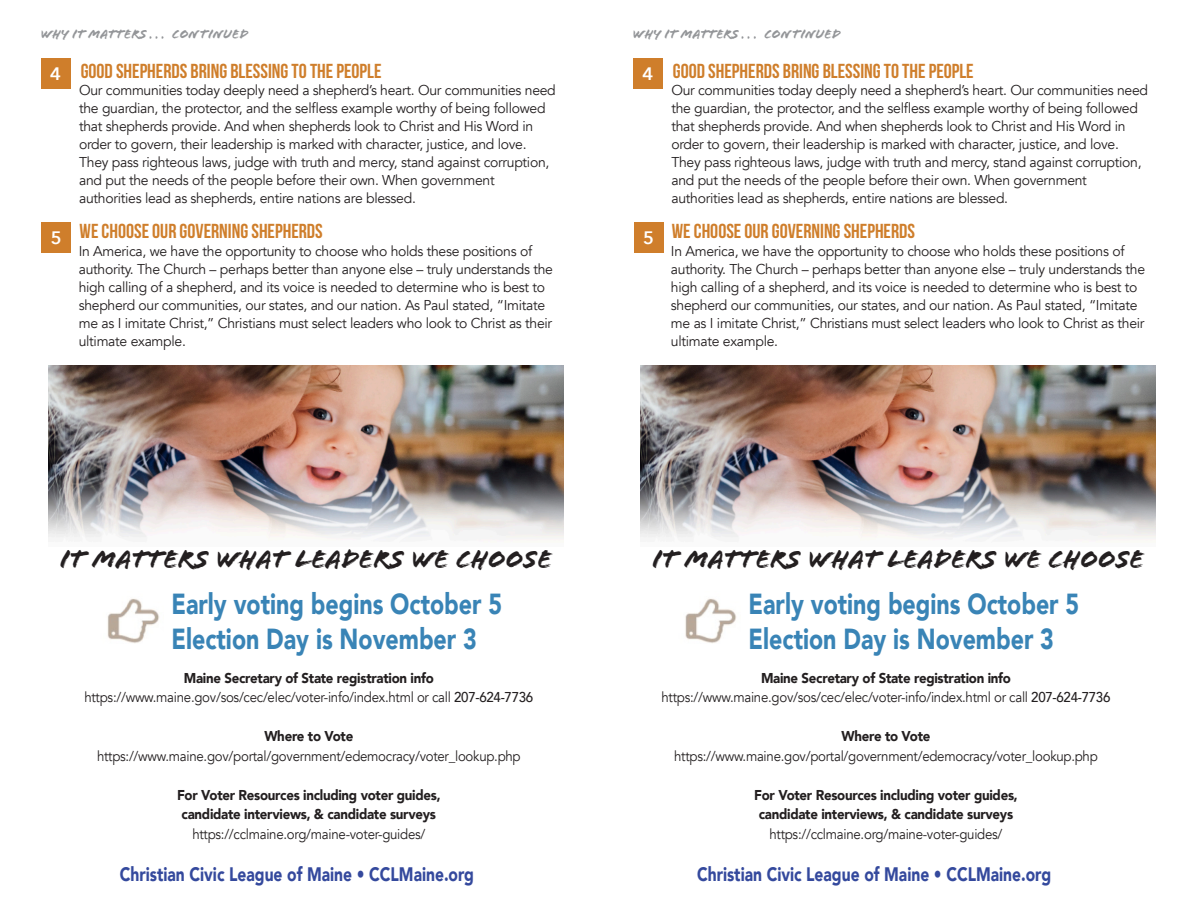
<style>
.page{position:relative;width:1188px;height:918px;background:#fff}
.page>*{position:absolute;margin:0;border:0;box-sizing:border-box;transform-origin:0 0}
.t1{font:900 28.95px "Avenir";color:#3984b6;scale:.8 1}
.t2{font:27px "Flood Std";color:#231f20}
.t3{font:20.25px "Bebas Neue";color:#cf7e2b}
.t4{font:900 19.5px "Avenir";color:#34499d;scale:.8 1}
.t5{font:600 18px "Avenir Next";color:#fff}
.t6{font:14.25px/18px "Avenir";letter-spacing:-.02em;color:#231f20}
.t7{font:14.25px "Avenir";letter-spacing:-.02em;color:#231f20;scale:.93 1}
.t8{font:900 14.25px/19.5px "Avenir";letter-spacing:-.02em;color:#231f20;text-align:center;scale:.93 1}
.t9{font:13.5px "Flood Std";color:#939598}
.s1{font-weight:500}
</style>
<div class="page">
<img style="left:48px;top:366px;width:516px;height:173px">
<img style="left:640px;top:366px;width:516px;height:173px">
<div style="left:41px;top:222px;width:30px;height:31px;background:#cf7e2b"></div>
<div style="left:634px;top:222px;width:29px;height:31px;background:#cf7e2b"></div>
<div style="left:41px;top:59px;width:30px;height:30px;background:#cf7e2b"></div>
<div style="left:633px;top:59px;width:30px;height:30px;background:#cf7e2b"></div>
<img style="left:107px;top:598px;width:52px;height:45px">
<img style="left:685px;top:598px;width:51px;height:45px">
<p class="t9" style="left:41px;top:27px;width:209px">WHY IT MATTERS . . . CONTINUED</p>
<p class="t9" style="left:633px;top:27px;width:209px">WHY IT MATTERS . . . CONTINUED</p>
<p class="t3" style="left:81px;top:60px;width:302px">GOOD SHEPHERDS BRING BLESSING TO THE PEOPLE</p>
<p class="t3" style="left:673px;top:60px;width:302px">GOOD SHEPHERDS BRING BLESSING TO THE PEOPLE</p>
<p class="t6" style="left:79px;top:81px;width:478px">Our communities today deeply need a shepherd’s heart. Our communities need the guardian, the protector, and the selfless example worthy of being followed that shepherds provide. And when shepherds look to Christ and His Word in order to govern, their leadership is marked with character, justice, and love.<br>They pass righteous laws, judge with truth and mercy, stand against corruption, and put the needs of the people before their own. When government authorities lead as shepherds, entire nations are blessed.</p>
<p class="t6" style="left:671px;top:81px;width:478px">Our communities today deeply need a shepherd’s heart. Our communities need the guardian, the protector, and the selfless example worthy of being followed that shepherds provide. And when shepherds look to Christ and His Word in order to govern, their leadership is marked with character, justice, and love.<br>They pass righteous laws, judge with truth and mercy, stand against corruption, and put the needs of the people before their own. When government authorities lead as shepherds, entire nations are blessed.</p>
<p class="t5" style="left:50px;top:59px;width:12px">4</p>
<p class="t5" style="left:642px;top:59px;width:12px">4</p>
<p class="t3" style="left:80px;top:219px;width:245px">WE CHOOSE OUR GOVERNING SHEPHERDS</p>
<p class="t3" style="left:672px;top:219px;width:245px">WE CHOOSE OUR GOVERNING SHEPHERDS</p>
<p class="t6" style="left:79px;top:243px;width:476px">In America, we have the opportunity to choose who holds these positions of authority. The Church – perhaps better than anyone else – truly understands the</p>
<p class="t6" style="left:79px;top:279px;width:475px">high calling of a shepherd, and its voice is needed to determine who is best to shepherd our communities, our states, and our nation. As Paul stated, “Imitate me as I imitate Christ,” Christians must select leaders who look to Christ as their ultimate example.</p>
<p class="t5" style="left:51px;top:222px;width:12px">5</p>
<p class="t5" style="left:643px;top:222px;width:12px">5</p>
<p class="t6" style="left:671px;top:243px;width:476px">In America, we have the opportunity to choose who holds these positions of authority. The Church – perhaps better than anyone else – truly understands the</p>
<p class="t6" style="left:671px;top:279px;width:475px">high calling of a shepherd, and its voice is needed to determine who is best to shepherd our communities, our states, and our nation. As Paul stated, “Imitate me as I imitate Christ,” Christians must select leaders who look to Christ as their ultimate example.</p>
<p class="t2" style="left:60px;top:544px;width:494px">IT MATTERS WHAT LEADERS WE CHOOSE</p>
<p class="t2" style="left:652px;top:544px;width:494px">IT MATTERS WHAT LEADERS WE CHOOSE</p>
<p class="t1" style="left:171px;top:579px;width:415px">Early voting begins October 5</p>
<p class="t1" style="left:171px;top:614px;width:383px">Election Day is November 3</p>
<p class="t8" style="left:184px;top:668px;width:270px">Maine Secretary of State registration info</p>
<p class="t7" style="left:84px;top:689px;width:484px">https://www.maine.gov/sos/cec/elec/voter-info/index.html or call <span class="s1">207-624-7736</span></p>
<p class="t8" style="left:264px;top:726px;width:97px">Where to Vote</p>
<p class="t7" style="left:97px;top:747px;width:457px">https://www.maine.gov/portal/government/edemocracy/voter_lookup.php</p>
<p class="t8" style="left:177px;top:785px;width:285px">For Voter Resources including voter guides, candidate interviews, &amp; candidate surveys</p>
<p class="t7" style="left:192px;top:825px;width:252px">https://cclmaine.org/maine-voter-guides/</p>
<p class="t1" style="left:749px;top:579px;width:415px">Early voting begins October 5</p>
<p class="t1" style="left:749px;top:614px;width:383px">Election Day is November 3</p>
<p class="t8" style="left:761px;top:668px;width:270px">Maine Secretary of State registration info</p>
<p class="t7" style="left:662px;top:689px;width:484px">https://www.maine.gov/sos/cec/elec/voter-info/index.html or call <span class="s1">207-624-7736</span></p>
<p class="t8" style="left:841px;top:726px;width:97px">Where to Vote</p>
<p class="t7" style="left:674px;top:747px;width:457px">https://www.maine.gov/portal/government/edemocracy/voter_lookup.php</p>
<p class="t8" style="left:754px;top:785px;width:285px">For Voter Resources including voter guides, candidate interviews, &amp; candidate surveys</p>
<p class="t7" style="left:769px;top:825px;width:252px">https://cclmaine.org/maine-voter-guides/</p>
<p class="t4" style="left:120px;top:858px;width:444px">Christian Civic League of Maine • CCLMaine.org</p>
<p class="t4" style="left:697px;top:858px;width:444px">Christian Civic League of Maine • CCLMaine.org</p>
</div>
